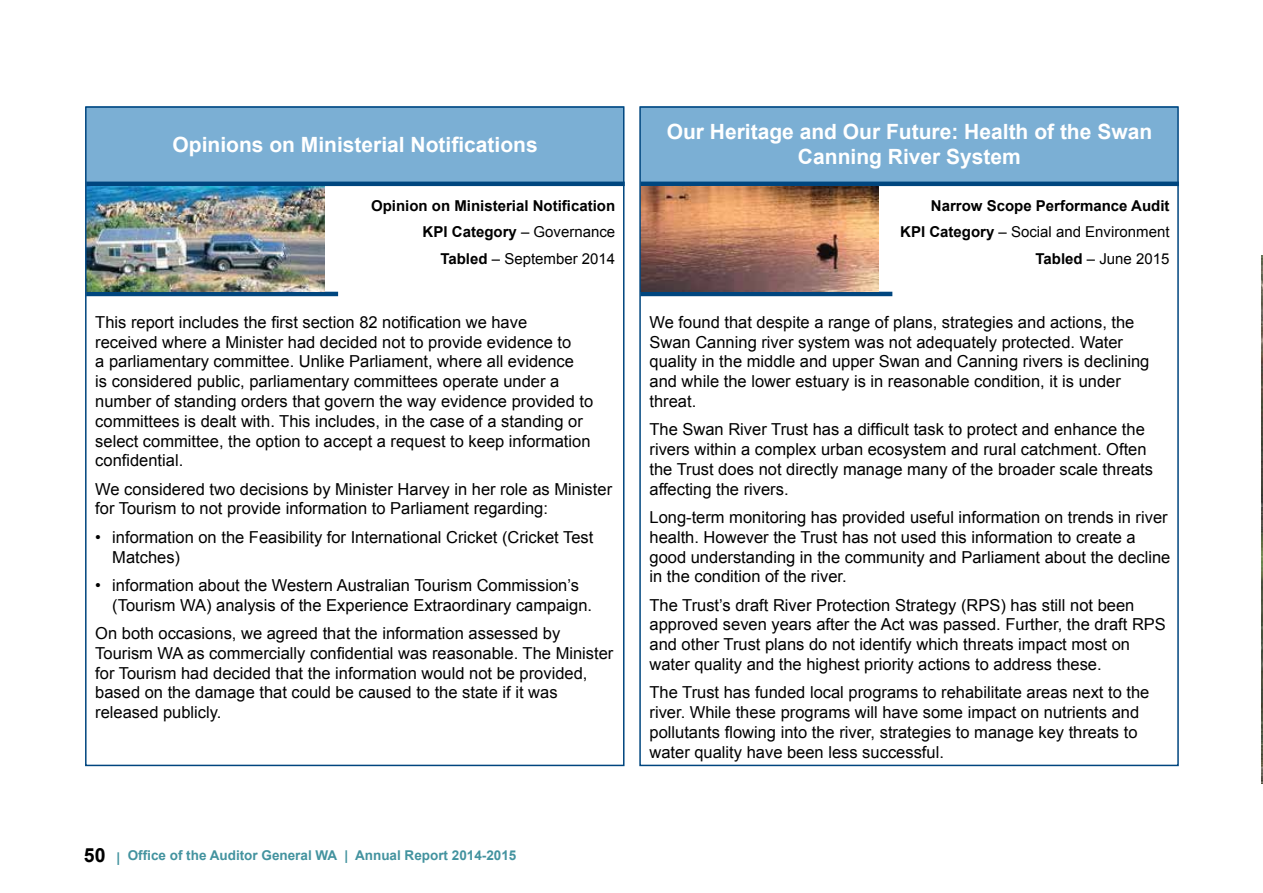
<style>
.page{position:relative;width:1263px;height:893px;background:#fff}
.page>*{position:absolute;margin:0;border:0;box-sizing:border-box;transform-origin:0 0}
.t1{font:700 21px/25.2px "Arial";color:#fff;text-align:center}
.t2{font:16.5px/19.8px "Arial";color:#000}
.t3{font:700 15px/26.5px "Arial";color:#000;text-align:right}
.t4{font:700 13.5px "Arial";color:#43939f}
.s1{font-weight:400}
.s2{font-size:19.5px;color:#000}
</style>
<div class="page">
<img style="left:1261px;top:255px;width:2px;height:529px">
<div style="left:641px;top:106px;width:537px;height:76px;background:#7bafd4"></div>
<hr style="left:640px;top:182px;width:539px;height:4px;background:#00467f">
<hr style="left:640px;top:292px;width:252px;height:4px;background:#00467f">
<img style="left:642px;top:186px;width:237px;height:106px">
<div style="left:639px;top:106px;width:540px;height:660px;border:2px solid #00467f"></div>
<div style="left:87px;top:106px;width:537px;height:76px;background:#7bafd4"></div>
<hr style="left:86px;top:182px;width:539px;height:4px;background:#00467f">
<hr style="left:86px;top:292px;width:252px;height:4px;background:#00467f">
<img style="left:88px;top:186px;width:237px;height:106px">
<div style="left:85px;top:106px;width:539px;height:660px;border:2px solid #00467f"></div>
<p class="t1" style="left:173px;top:132px;width:367px">Opinions on Ministerial Notifications</p>
<p class="t3" style="left:371px;top:193px;width:246px">Opinion on Ministerial Notification<br>KPI Category <span class="s1">– Governance<br></span>Tabled <span class="s1">– September 2014</span></p>
<p class="t2" style="left:95px;top:312px;width:500px">This report includes the first section 82 notification we have received where a Minister had decided not to provide evidence to<br>a parliamentary committee. Unlike Parliament, where all evidence<br>is considered public, parliamentary committees operate under a number of standing orders that govern the way evidence provided to committees is dealt with. This includes, in the case of a standing or select committee, the option to accept a request to keep information confidential.</p>
<p class="t2" style="left:95px;top:479px;width:518px">We considered two decisions by Minister Harvey in her role as Minister for Tourism to not provide information to Parliament regarding:</p>
<p class="t2" style="left:112px;top:527px;width:483px;text-indent:-17px">• information on the Feasibility for International Cricket (Cricket Test<br>Matches)</p>
<p class="t2" style="left:112px;top:575px;width:481px;text-indent:-17px">• information about the Western Australian Tourism Commission’s (Tourism WA) analysis of the Experience Extraordinary campaign.</p>
<p class="t2" style="left:95px;top:623px;width:520px">On both occasions, we agreed that the information assessed by Tourism WA as commercially confidential was reasonable. The Minister for Tourism had decided that the information would not be provided, based on the damage that could be caused to the state if it was released publicly.</p>
<p class="t4" style="left:84px;top:846px;width:434px"><span class="s2">50</span> | Office of the Auditor General WA | Annual Report 2014-2015</p>
<p class="t1" style="left:667px;top:120px;width:487px">Our Heritage and Our Future: Health of the Swan<br>Canning River System</p>
<p class="t3" style="left:900px;top:193px;width:271px">Narrow Scope Performance Audit<br>KPI Category <span class="s1">– Social and Environment<br></span>Tabled <span class="s1">– June 2015</span></p>
<p class="t2" style="left:649px;top:312px;width:501px">We found that despite a range of plans, strategies and actions, the Swan Canning river system was not adequately protected. Water quality in the middle and upper Swan and Canning rivers is declining and while the lower estuary is in reasonable condition, it is under threat.</p>
<p class="t2" style="left:649px;top:420px;width:505px">The Swan River Trust has a difficult task to protect and enhance the rivers within a complex urban ecosystem and rural catchment. Often the Trust does not directly manage many of the broader scale threats affecting the rivers.</p>
<p class="t2" style="left:649px;top:507px;width:522px">Long-term monitoring has provided useful information on trends in river health. However the Trust has not used this information to create a good understanding in the community and Parliament about the decline in the condition of the river.</p>
<p class="t2" style="left:649px;top:595px;width:518px">The Trust’s draft River Protection Strategy (RPS) has still not been approved seven years after the Act was passed. Further, the draft RPS and other Trust plans do not identify which threats impact most on water quality and the highest priority actions to address these.</p>
<p class="t2" style="left:649px;top:683px;width:501px">The Trust has funded local programs to rehabilitate areas next to the river. While these programs will have some impact on nutrients and pollutants flowing into the river, strategies to manage key threats to water quality have been less successful.</p>
</div>
